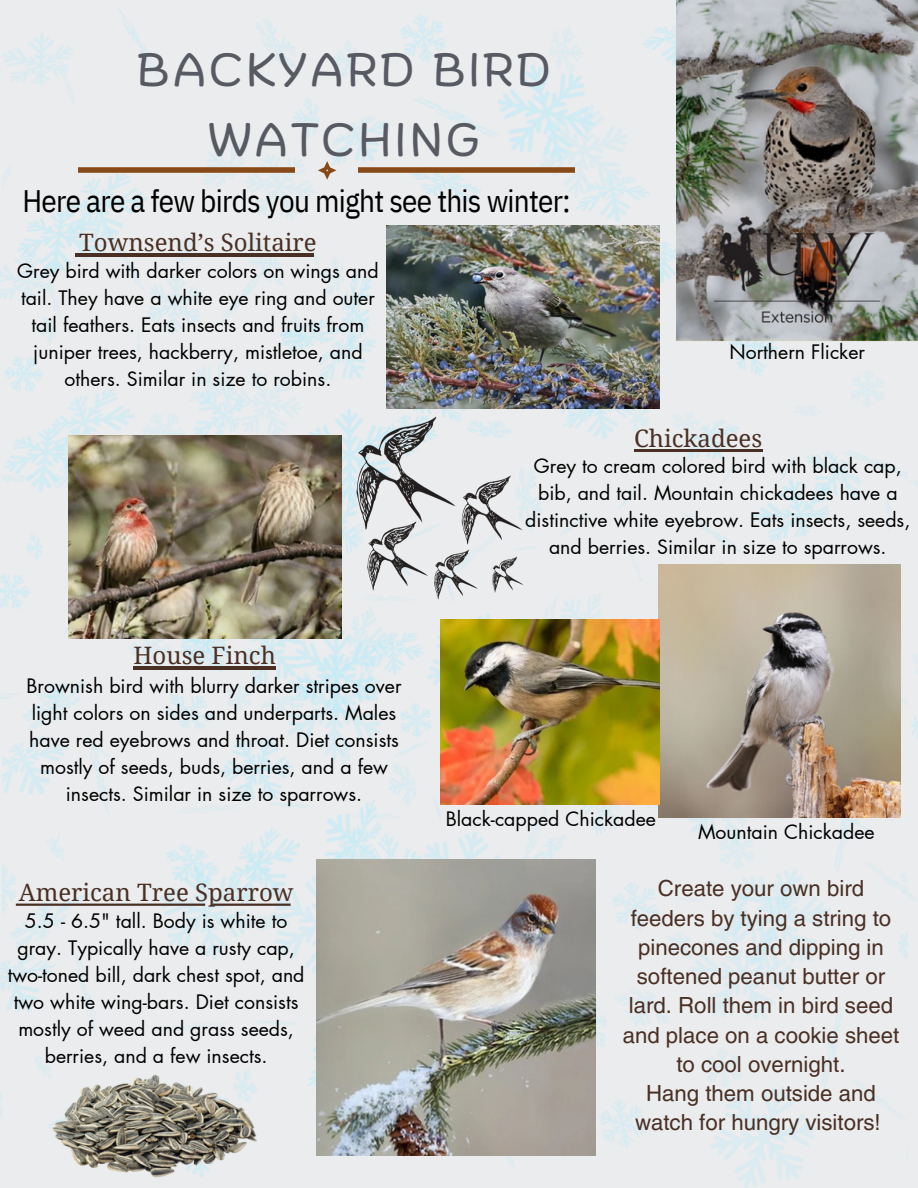
<style>
.page{position:relative;width:918px;height:1188px;background:#fff}
.page>*{position:absolute;margin:0;border:0;box-sizing:border-box;transform-origin:0 0}
.t1{font:46.65px/69.8px "Biski";letter-spacing:.055em;color:#575a62;text-align:center}
.t2{font:31.05px "IBM Plex Sans Cond";letter-spacing:-.025em;color:#000}
.t3{font:24px "Droid Serif";color:#492f24}
.t4{font:22.2px/29.2px "Helvetica LT Pro";color:#492f24;text-align:center}
.t5{font:19.5px/27px "Futura LT Pro";color:#000;text-align:center}
</style>
<div class="page">
<img style="left:0;top:218px;width:908px;height:970px">
<img style="left:3px;top:0;width:915px;height:970px">
<img style="left:78px;top:168px;width:216px;height:4px">
<svg style="left:318px;top:161px;width:18px;height:19px"></svg>
<img style="left:359px;top:168px;width:216px;height:4px">
<img style="left:387px;top:226px;width:273px;height:182px">
<img style="left:659px;top:564px;width:242px;height:253px">
<img style="left:68px;top:435px;width:274px;height:204px">
<img style="left:350px;top:409px;width:181px;height:197px">
<img style="left:441px;top:620px;width:218px;height:184px">
<img style="left:316px;top:860px;width:279px;height:295px">
<img style="left:677px;top:0;width:241px;height:342px">
<img style="left:43px;top:1042px;width:221px;height:146px">
<hr style="left:76px;top:254px;width:237px;height:2px;background:#492f24">
<hr style="left:634px;top:449px;width:128px;height:3px;background:#492f24">
<hr style="left:134px;top:667px;width:142px;height:2px;background:#492f24">
<svg style="left:16px;top:904px;width:275px;height:2px"></svg>
<p class="t1" style="left:137px;top:39px;width:415px">BACKYARD BIRD<br>WATCHING</p>
<h1 class="t2" style="left:23px;top:181px;width:549px">Here are a few birds you might see this winter:</h1>
<p class="t3" style="left:79px;top:229px;width:239px">Townsend’s Solitaire</p>
<p class="t5" style="left:17px;top:258px;width:363px">Grey bird with darker colors on wings and tail. They have a white eye ring and outer tail feathers. Eats insects and fruits from juniper trees, hackberry, mistletoe, and others. Similar in size to robins.</p>
<p class="t5" style="left:730px;top:339px;width:137px">Northern Flicker</p>
<p class="t3" style="left:634px;top:424px;width:130px">Chickadees</p>
<p class="t3" style="left:134px;top:642px;width:144px">House Finch</p>
<p class="t5" style="left:27px;top:673px;width:377px">Brownish bird with blurry darker stripes over light colors on sides and underparts. Males have red eyebrows and throat. Diet consists mostly of seeds, buds, berries, and a few insects. Similar in size to sparrows.</p>
<p class="t3" style="left:19px;top:879px;width:276px">American Tree Sparrow</p>
<h2 class="t5" style="left:8px;top:908px;width:298px">5.5 - 6.5" tall. Body is white to gray. Typically have a rusty cap, two-toned bill, dark chest spot, and two white wing-bars. Diet consists mostly of weed and grass seeds, berries, and a few insects.</h2>
<p class="t5" style="left:525px;top:453px;width:387px">Grey to cream colored bird with black cap, bib, and tail. Mountain chickadees have a distinctive white eyebrow. Eats insects, seeds, and berries. Similar in size to sparrows.</p>
<p class="t5" style="left:446px;top:806px;width:212px">Black-capped Chickadee</p>
<h3 class="t5" style="left:698px;top:819px;width:178px">Mountain Chickadee</h3>
<p class="t4" style="left:623px;top:876px;width:278px">Create your own bird feeders by tying a string to pinecones and dipping in softened peanut butter or lard. Roll them in bird seed and place on a cookie sheet to cool overnight.<br>Hang them outside and watch for hungry visitors!</p>
</div>
